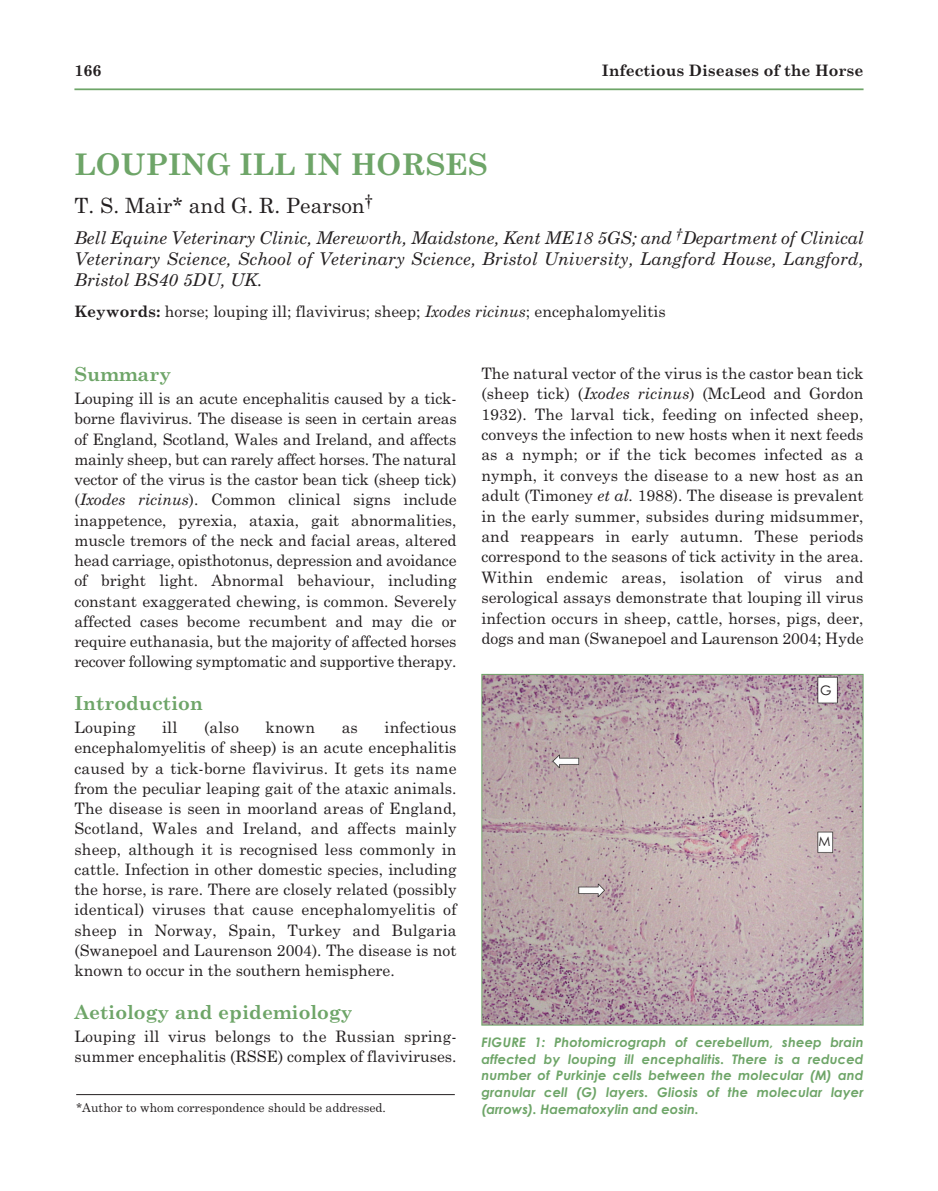
<style>
.page{position:relative;width:938px;height:1191px;background:#fff}
.page>*{position:absolute;margin:0;border:0;box-sizing:border-box;transform-origin:0 0}
.t1{font:700 29.75px "Century Schoolbook";color:#6ea568}
.t2{font:21px "Century Schoolbook";color:#231f20}
.t3{font:700 19.25px "Century Schoolbook";color:#6ea568}
.t4{font:italic 17.5px/21px "Century Schoolbook";letter-spacing:.005em;color:#231f20;text-align:justify}
.t5{font:15.75px/20.3px "Century Schoolbook";color:#231f20;text-align:justify}
.t6{font:700 15.75px "Century Schoolbook";color:#231f20}
.t7{font:italic 700 13.12px/16.6px "Century Gothic";color:#6ea568;text-align:justify}
.t8{font:13.12px "Century Gothic";color:#231f20}
.t9{font:12.25px "Century Schoolbook";color:#231f20}
.s1{font-weight:700}
.s2{font-style:italic}
</style>
<div class="page">
<hr style="left:74px;top:88px;width:789px;height:2px;background:#6ea568">
<img style="left:483px;top:676px;width:378px;height:347px">
<div style="left:481px;top:674px;width:382px;height:351px;border:1px solid #6ea568"></div>
<hr style="left:76px;top:1094px;width:379px;height:1px;background:#231f20">
<p class="t6" style="left:74px;top:65px;width:29px">166</p>
<p class="t6" style="left:602px;top:65px;width:263px">Infectious Diseases of the Horse</p>
<h1 class="t1" style="left:74px;top:153px;width:415px">LOUPING ILL IN HORSES</h1>
<h2 class="t2" style="left:74px;top:198px;width:300px">T. S. Mair* and G. R. Pearson<sup>†</sup></h2>
<p class="t4" style="left:74px;top:229px;width:790px">Bell Equine Veterinary Clinic, Mereworth, Maidstone, Kent ME18 5GS; and <sup>†</sup>Department of Clinical Veterinary Science, School of Veterinary Science, Bristol University, Langford House, Langford, Bristol BS40 5DU, UK.</p>
<p class="t5" style="left:74px;top:302px;width:593px"><span class="s1">Keywords:</span> horse; louping ill; flavivirus; sheep; <span class="s2">Ixodes ricinus</span>; encephalomyelitis</p>
<p class="t3" style="left:74px;top:367px;width:98px">Summary</p>
<p class="t5" style="left:74px;top:390px;width:384px">Louping ill is an acute encephalitis caused by a tick&shy;borne flavivirus. The disease is seen in certain areas of England, Scotland, Wales and Ireland, and affects mainly sheep, but can rarely affect horses. The natural vector of the virus is the castor bean tick (sheep tick) (<span class="s2">Ixodes ricinus</span>). Common clinical signs include inappetence, pyrexia, ataxia, gait abnormalities, muscle tremors of the neck and facial areas, altered head carriage, opisthotonus, depression and avoidance of bright light. Abnormal behaviour, including constant exaggerated chewing, is common. Severely affected cases become recumbent and may die or require euthanasia, but the majority of affected horses recover following symptomatic and supportive therapy.</p>
<p class="t3" style="left:74px;top:696px;width:130px">Introduction</p>
<p class="t5" style="left:74px;top:719px;width:63px">Louping</p>
<p class="t5" style="left:162px;top:719px;width:17px">ill</p>
<p class="t5" style="left:204px;top:719px;width:36px">(also</p>
<p class="t5" style="left:265px;top:719px;width:51px">known</p>
<p class="t5" style="left:342px;top:719px;width:18px">as</p>
<p class="t5" style="left:74px;top:719px;width:384px;text-indent:310px">infectious encephalomyelitis of sheep) is an acute encephalitis caused by a tick-borne flavivirus. It gets its name from the peculiar leaping gait of the ataxic animals.<br>The disease is seen in moorland areas of England, Scotland, Wales and Ireland, and affects mainly sheep, although it is recognised less commonly in cattle. Infection in other domestic species, including the horse, is rare. There are closely related (possibly identical) viruses that cause encephalomyelitis of sheep in Norway, Spain, Turkey and Bulgaria (Swanepoel and Laurenson 2004). The disease is not known to occur in the southern hemisphere.</p>
<p class="t3" style="left:74px;top:1005px;width:280px">Aetiology and epidemiology</p>
<p class="t5" style="left:74px;top:1027px;width:383px">Louping ill virus belongs to the Russian spring&shy;summer encephalitis (RSSE) complex of flaviviruses.</p>
<p class="t9" style="left:76px;top:1103px;width:311px">*Author to whom correspondence should be addressed.</p>
<p class="t5" style="left:481px;top:364px;width:384px">The natural vector of the virus is the castor bean tick (sheep tick) (<span class="s2">Ixodes ricinus</span>) (McLeod and Gordon 1932). The larval tick, feeding on infected sheep, conveys the infection to new hosts when it next feeds as a nymph; or if the tick becomes infected as a nymph, it conveys the disease to a new host as an adult (Timoney <span class="s2">et al.</span> 1988). The disease is prevalent in the early summer, subsides during midsummer, and reappears in early autumn. These periods correspond to the seasons of tick activity in the area.<br>Within endemic areas, isolation of virus and serological assays demonstrate that louping ill virus infection occurs in sheep, cattle, horses, pigs, deer, dogs and man (Swanepoel and Laurenson 2004; Hyde</p>
<p class="t8" style="left:820px;top:683px;width:13px">G</p>
<p class="t8" style="left:818px;top:834px;width:14px">M</p>
<p class="t7" style="left:481px;top:1035px;width:384px">FIGURE 1: Photomicrograph of cerebellum, sheep brain affected by louping ill encephalitis. There is a reduced number of Purkinje cells between the molecular (M) and granular cell (G) layers. Gliosis of the molecular layer (arrows). Haematoxylin and eosin.</p>
</div>
